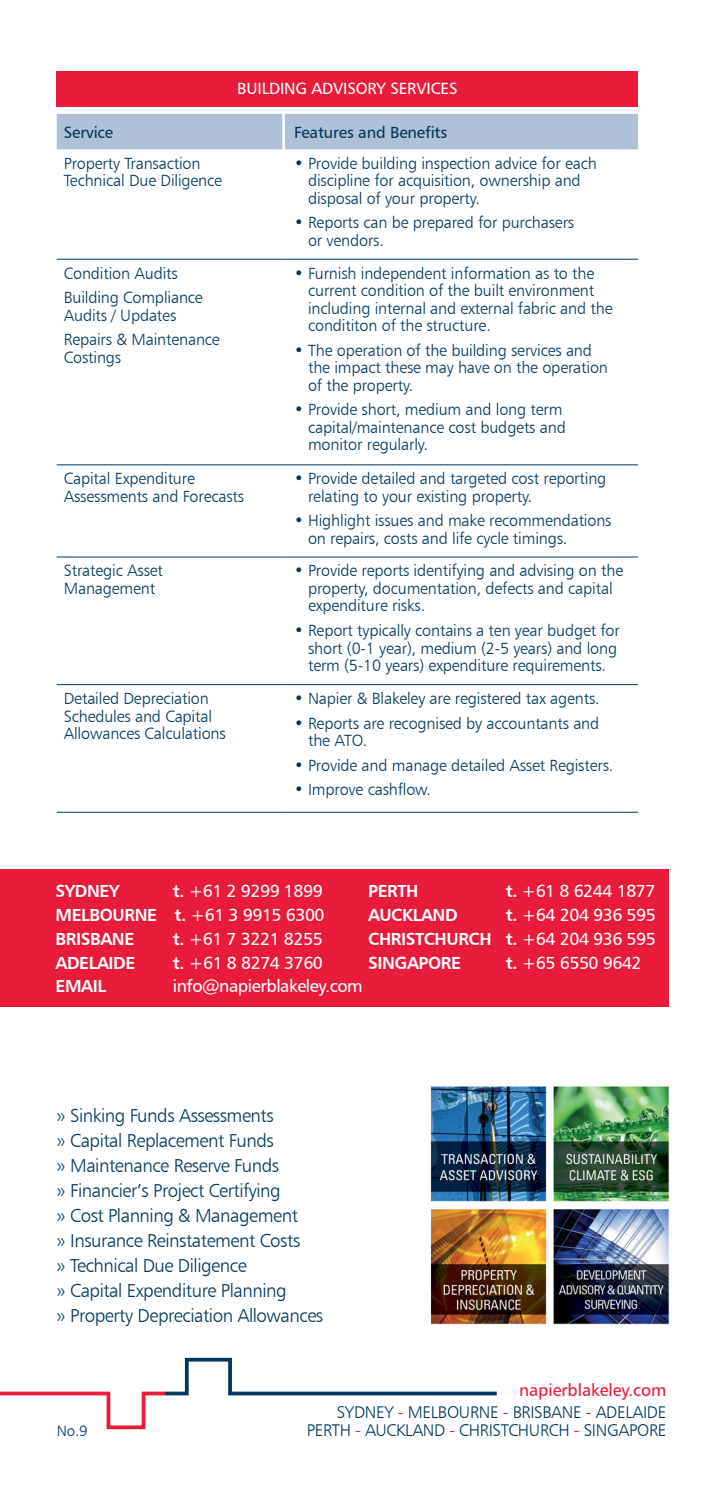
<style>
.page{position:relative;width:709px;height:1489px;background:#fff}
.page>*{position:absolute;margin:0;border:0;box-sizing:border-box;transform-origin:0 0}
.bullet_points{font:18.75px "Humanist 777 BT Light B";letter-spacing:-.025em;color:#003760}
.t1{font:17.5px "Humanist 777 BT Roman B";letter-spacing:-.025em;color:#fff}
.t2{font:17.5px "Humanist 777 BT Bold B";letter-spacing:-.025em;color:#fff}
.t3{font:17.25px "Humanist 777 BT Roman B";letter-spacing:-.005em;color:#e91b3a}
.t4{font:17px/17.5px "Humanist 777 BT Light B";letter-spacing:-.02em;color:#003760;text-align:right}
.table_copy{font:16.25px/17.5px "Humanist 777 BT Light B";letter-spacing:-.01em;color:#003760}
.table_subheading{font:16.25px "Humanist 777 BT Roman B";letter-spacing:-.01em;color:#003760}
.table_heading{font:16.25px "Humanist 777 BT Roman B";letter-spacing:-.01em;color:#fff}
.t5{font:15px "Humanist 777 BT Light B";color:#003760}
.s1{font-family:"Humanist 777 BT Bold B"}
.s2{font-family:"Humanist 777 BT Roman B"}
.s3{color:#e91b3a}
</style>
<div class="page">
<svg style="left:0;top:1357px;width:497px;height:73px"></svg>
<div style="left:57px;top:71px;width:581px;height:35px;background:#e91b3a"></div>
<div style="left:57px;top:114px;width:581px;height:35px;background:#afc1d6"></div>
<hr style="left:282px;top:114px;width:3px;height:35px;background:#fff">
<hr style="left:57px;top:259px;width:226px;height:1px;background:#003760">
<hr style="left:283px;top:259px;width:355px;height:1px;background:#003760">
<hr style="left:57px;top:464px;width:226px;height:1px;background:#003760">
<hr style="left:283px;top:464px;width:355px;height:1px;background:#003760">
<hr style="left:57px;top:556px;width:226px;height:1px;background:#003760">
<hr style="left:283px;top:556px;width:355px;height:1px;background:#003760">
<hr style="left:57px;top:684px;width:226px;height:1px;background:#003760">
<hr style="left:283px;top:684px;width:355px;height:1px;background:#003760">
<hr style="left:57px;top:811px;width:226px;height:1px;background:#003760">
<hr style="left:283px;top:811px;width:355px;height:1px;background:#003760">
<img style="left:430px;top:1086px;width:240px;height:239px">
<div style="left:0;top:869px;width:668px;height:137px;background:#e91b3a"></div>
<p class="table_heading" style="left:237px;top:78px;width:222px">BUILDING ADVISORY SERVICES</p>
<p class="table_subheading" style="left:64px;top:122px;width:51px">Service</p>
<p class="table_subheading" style="left:294px;top:122px;width:154px">Features and Benefits</p>
<p class="table_copy" style="left:64px;top:154px;width:160px">Property Transaction<br>Technical Due Diligence</p>
<p class="table_copy" style="left:308px;top:154px;width:290px;text-indent:-14px">• Provide building inspection advice for each discipline for acquisition, ownership and disposal of your property.</p>
<p class="table_copy" style="left:308px;top:214px;width:268px;text-indent:-14px">• Reports can be prepared for purchasers or vendors.</p>
<p class="table_copy" style="left:64px;top:264px;width:116px">Condition Audits</p>
<p class="table_copy" style="left:64px;top:288px;width:140px">Building Compliance<br>Audits / Updates</p>
<p class="table_copy" style="left:64px;top:331px;width:157px">Repairs &amp; Maintenance<br>Costings</p>
<p class="table_copy" style="left:308px;top:264px;width:306px;text-indent:-14px">• Furnish independent information as to the current condition of the built environment including internal and external fabric and the condititon of the structure.</p>
<p class="table_copy" style="left:308px;top:341px;width:301px;text-indent:-14px">• The operation of the building services and the impact these may have on the operation of the property.</p>
<p class="table_copy" style="left:308px;top:401px;width:259px;text-indent:-14px">• Provide short, medium and long term capital/maintenance cost budgets and monitor regularly.</p>
<p class="table_copy" style="left:64px;top:469px;width:182px">Capital Expenditure<br>Assessments and Forecasts</p>
<p class="table_copy" style="left:308px;top:469px;width:300px;text-indent:-14px">• Provide detailed and targeted cost reporting relating to your existing property.</p>
<p class="table_copy" style="left:308px;top:511px;width:305px;text-indent:-14px">• Highlight issues and make recommendations on repairs, costs and life cycle timings.</p>
<p class="table_copy" style="left:64px;top:561px;width:101px">Strategic Asset<br>Management</p>
<p class="table_copy" style="left:308px;top:561px;width:317px;text-indent:-14px">• Provide reports identifying and advising on the property, documentation, defects and capital expenditure risks.</p>
<p class="table_copy" style="left:308px;top:621px;width:313px;text-indent:-14px">• Report typically contains a ten year budget for short (0-1 year), medium (2-5 years) and long term (5-10 years) expenditure requirements.</p>
<p class="table_copy" style="left:64px;top:689px;width:163px">Detailed Depreciation<br>Schedules and Capital<br>Allowances Calculations</p>
<p class="table_copy" style="left:294px;top:689px;width:307px">• Napier &amp; Blakeley are registered tax agents.</p>
<p class="table_copy" style="left:308px;top:714px;width:293px;text-indent:-14px">• Reports are recognised by accountants and the ATO.</p>
<p class="table_copy" style="left:294px;top:756px;width:321px">• Provide and manage detailed Asset Registers.</p>
<p class="table_copy" style="left:294px;top:780px;width:138px">• Improve cashflow.</p>
<p class="t2" style="left:56px;top:880px;width:66px">SYDNEY</p>
<p class="t1" style="left:173px;top:880px;width:151px"><span class="s1">t.</span> +61 2 9299 1899</p>
<p class="t2" style="left:368px;top:880px;width:52px">PERTH</p>
<p class="t1" style="left:506px;top:880px;width:151px"><span class="s1">t.</span> +61 8 6244 1877</p>
<p class="t1" style="left:56px;top:904px;width:271px"><span class="s1">MELBOURNE t.</span> +61 3 9915 6300</p>
<p class="t2" style="left:368px;top:904px;width:91px">AUCKLAND</p>
<p class="t1" style="left:506px;top:904px;width:152px"><span class="s1">t.</span> +64 204 936 595</p>
<p class="t2" style="left:56px;top:927px;width:80px">BRISBANE</p>
<p class="t1" style="left:173px;top:927px;width:151px"><span class="s1">t.</span> +61 7 3221 8255</p>
<p class="t2" style="left:368px;top:927px;width:289px">CHRISTCHURCH t. <span class="s2">+64 204 936 595</span></p>
<p class="t2" style="left:56px;top:951px;width:81px">ADELAIDE</p>
<p class="t1" style="left:173px;top:951px;width:152px"><span class="s1">t.</span> +61 8 8274 3760</p>
<p class="t2" style="left:368px;top:951px;width:94px">SINGAPORE</p>
<p class="t1" style="left:506px;top:951px;width:137px"><span class="s1">t.</span> +65 6550 9642</p>
<p class="t2" style="left:56px;top:975px;width:52px">EMAIL</p>
<p class="t1" style="left:173px;top:975px;width:191px">info@napierblakeley.com</p>
<p class="bullet_points" style="left:57px;top:1103px;width:218px">» Sinking Funds Assessments</p>
<p class="bullet_points" style="left:57px;top:1128px;width:218px">» Capital Replacement Funds</p>
<p class="bullet_points" style="left:57px;top:1153px;width:224px">» Maintenance Reserve Funds</p>
<p class="bullet_points" style="left:57px;top:1178px;width:225px">» Financier’s Project Certifying</p>
<p class="bullet_points" style="left:57px;top:1203px;width:243px">» Cost Planning &amp; Management</p>
<p class="bullet_points" style="left:57px;top:1228px;width:245px">» Insurance Reinstatement Costs</p>
<p class="bullet_points" style="left:57px;top:1253px;width:191px">» Technical Due Diligence</p>
<p class="bullet_points" style="left:57px;top:1278px;width:231px">» Capital Expenditure Planning</p>
<p class="bullet_points" style="left:57px;top:1303px;width:268px">» Property Depreciation Allowances</p>
<p class="t5" style="left:57px;top:1421px;width:32px">No.9</p>
<p class="t3" style="left:519px;top:1379px;width:149px">napierblakeley.com</p>
<p class="t4" style="left:307px;top:1403px;width:361px">SYDNEY <span class="s3">-</span> MELBOURNE <span class="s3">-</span> BRISBANE <span class="s3">-</span> ADELAIDE<br>PERTH <span class="s3">-</span> AUCKLAND <span class="s3">-</span> CHRISTCHURCH <span class="s3">-</span> SINGAPORE</p>
</div>
